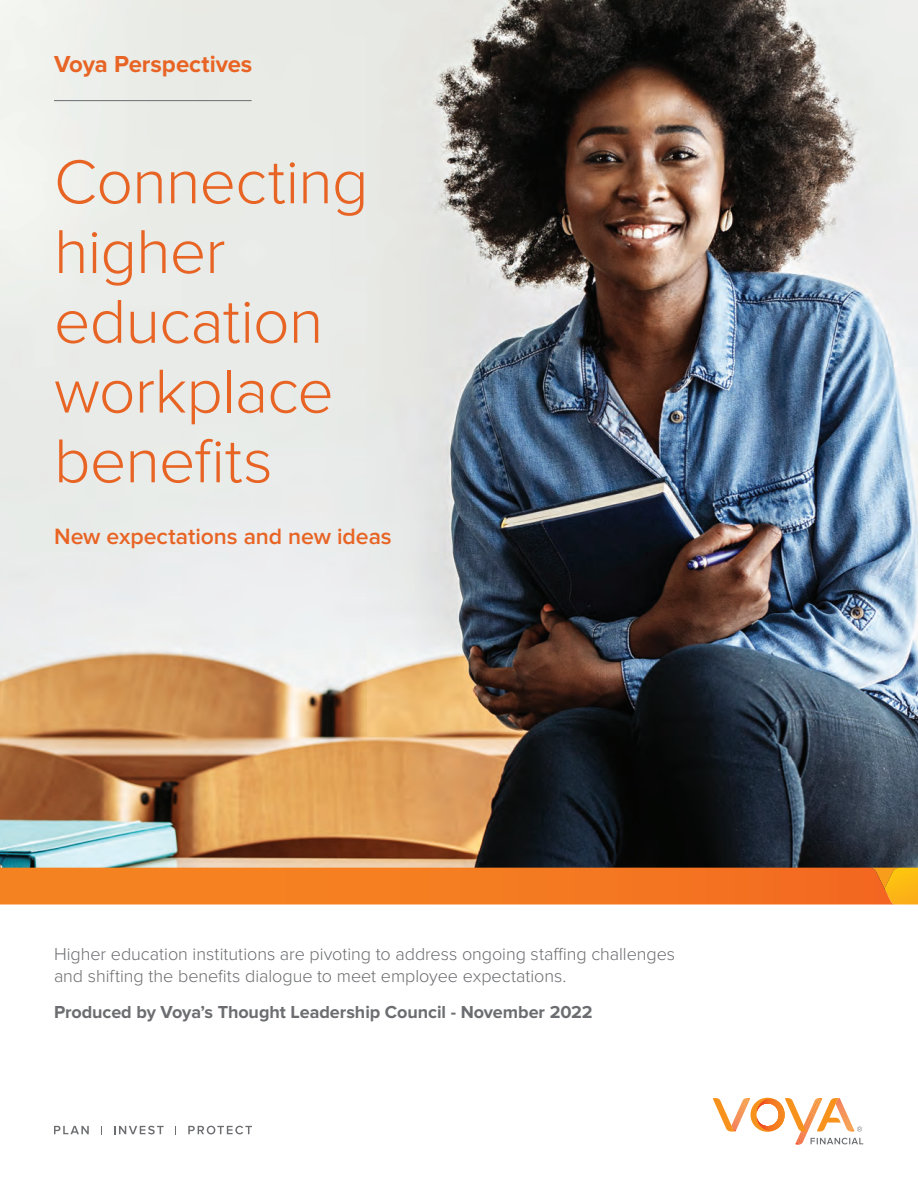
<style>
.page{position:relative;width:918px;height:1188px;background:#fff}
.page>*{position:absolute;margin:0;border:0;box-sizing:border-box;transform-origin:0 0}
.t1{font:300 64.2px/69.8px "Proxima Nova";letter-spacing:-.015em;color:#e86424}
.t2{font:700 24px "Proxima Nova";letter-spacing:-.005em;color:#e86424}
.t3{font:600 22.95px "Proxima Nova";color:#e86424}
.Voya_Legal_copy_-_7{font:300 18px/22.5px "Proxima Nova";letter-spacing:-.005em;color:#6c6d70}
.Voya_Legal_copy_-_7-2{font:700 18px "Proxima Nova";letter-spacing:-.005em;color:#6c6d70}
</style>
<div class="page">
<img style="left:0;top:0;width:918px;height:868px">
<svg style="left:54px;top:1126px;width:35px;height:8px"></svg>
<svg style="left:114px;top:1126px;width:50px;height:8px"></svg>
<svg style="left:188px;top:1126px;width:64px;height:8px"></svg>
<svg style="left:713px;top:1097px;width:150px;height:48px"></svg>
<svg style="left:0;top:868px;width:918px;height:36px;background:#f47c20"></svg>
<hr style="left:54px;top:100px;width:198px;height:1px;background:#6c6d70">
<p class="t2" style="left:54px;top:50px;width:200px">Voya Perspectives</p>
<p class="t1" style="left:54px;top:148px;width:316px">Connecting higher education workplace benefits</p>
<p class="t3" style="left:54px;top:523px;width:339px">New expectations and new ideas</p>
<p class="Voya_Legal_copy_-_7" style="left:54px;top:943px;width:623px">Higher education institutions are pivoting to address ongoing staffing challenges and shifting the benefits dialogue to meet employee expectations.</p>
<p class="Voya_Legal_copy_-_7-2" style="left:54px;top:1002px;width:540px">Produced by Voya’s Thought Leadership Council - November 2022</p>
</div>
